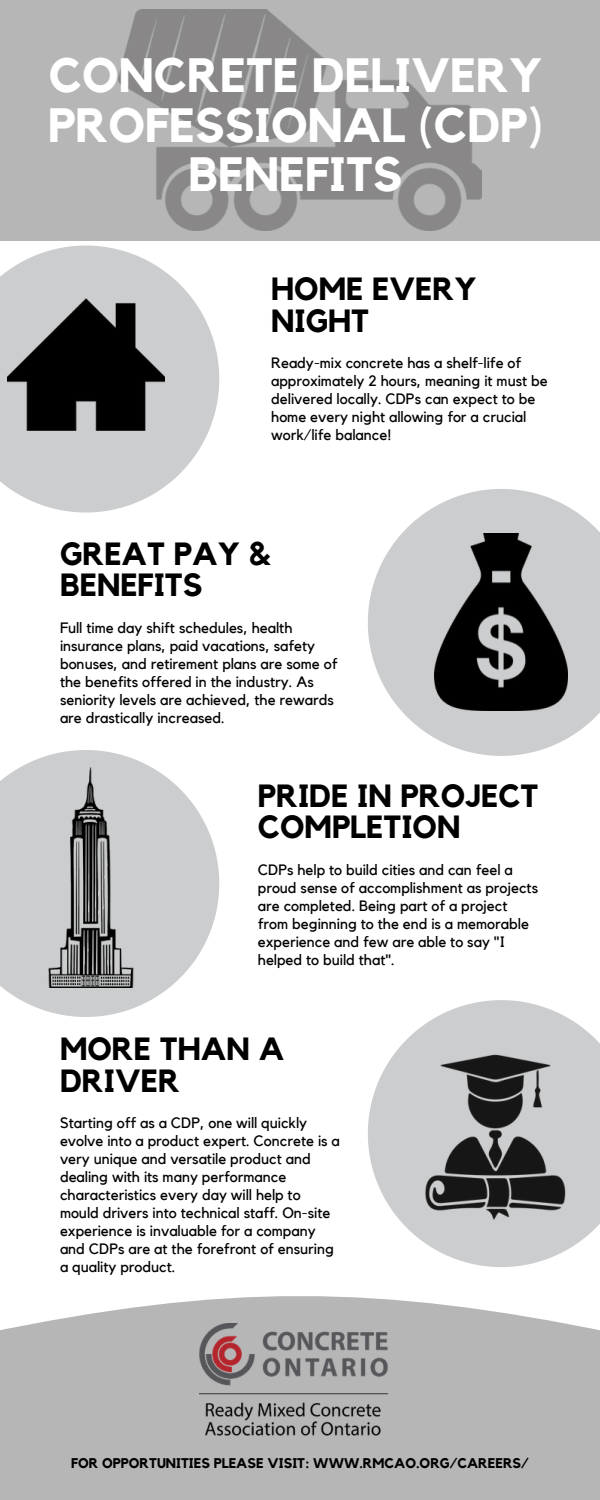
<style>
.page{position:relative;width:600px;height:1500px;background:#fff}
.page>*{position:absolute;margin:0;border:0;box-sizing:border-box;transform-origin:0 0}
.t1{font:700 48px/49.5px "Kollektif";color:#fff;text-align:center}
.t2{font:700 32px/31.5px "Kollektif";color:#000}
.t3{font:15px/18px "Kollektif";color:#000}
.t4{font:700 14px "Kollektif";color:#000}
</style>
<div class="page">
<div style="left:0;top:0;width:600px;height:241px;background:#b6b6b6"></div>
<svg style="left:0;top:246px;width:219px;height:267px;fill:#cccdce"></svg>
<svg style="left:368px;top:489px;width:232px;height:267px;fill:#cccdce"></svg>
<img style="left:434px;top:534px;width:134px;height:177px">
<svg style="left:0;top:750px;width:219px;height:267px;fill:#cccdce"></svg>
<img style="left:36px;top:767px;width:110px;height:221px">
<svg style="left:368px;top:1000px;width:232px;height:267px;fill:#cccdce"></svg>
<img style="left:398px;top:1038px;width:192px;height:192px">
<img style="left:7px;top:286px;width:157px;height:157px">
<img style="left:118px;top:9px;width:363px;height:221px">
<svg style="left:0;top:1296px;width:600px;height:204px;background:#bbb"></svg>
<img style="left:199px;top:1324px;width:193px;height:116px">
<h1 class="t1" style="left:48px;top:53px;width:496px">CONCRETE DELIVERY<br>PROFESSIONAL (CDP)<br>BENEFITS</h1>
<h2 class="t2" style="left:271px;top:275px;width:207px">HOME EVERY<br>NIGHT</h2>
<p class="t3" style="left:271px;top:355px;width:278px">Ready-mix concrete has a shelf-life of approximately 2 hours, meaning it must be delivered locally. CDPs can expect to be home every night allowing for a crucial work/life balance!</p>
<h2 class="t2" style="left:60px;top:539px;width:212px">GREAT PAY &amp;<br>BENEFITS</h2>
<p class="t3" style="left:60px;top:620px;width:279px">Full time day shift schedules, health insurance plans, paid vacations, safety bonuses, and retirement plans are some of the benefits offered in the industry. As seniority levels are achieved, the rewards are drastically increased.</p>
<h2 class="t2" style="left:258px;top:781px;width:282px">PRIDE IN PROJECT<br>COMPLETION</h2>
<p class="t3" style="left:258px;top:861px;width:282px">CDPs help to build cities and can feel a proud sense of accomplishment as projects are completed. Being part of a project from beginning to the end is a memorable experience and few are able to say "I helped to build that".</p>
<h2 class="t2" style="left:60px;top:1034px;width:226px">MORE THAN A<br>DRIVER</h2>
<p class="t3" style="left:60px;top:1115px;width:281px">Starting off as a CDP, one will quickly evolve into a product expert. Concrete is a very unique and versatile product and dealing with its many performance characteristics every day will help to mould drivers into technical staff. On-site experience is invaluable for a company and CDPs are at the forefront of ensuring a quality product.</p>
<p class="t4" style="left:71px;top:1457px;width:459px">FOR OPPORTUNITIES PLEASE VISIT: WWW.RMCAO.ORG/CAREERS/</p>
</div>
